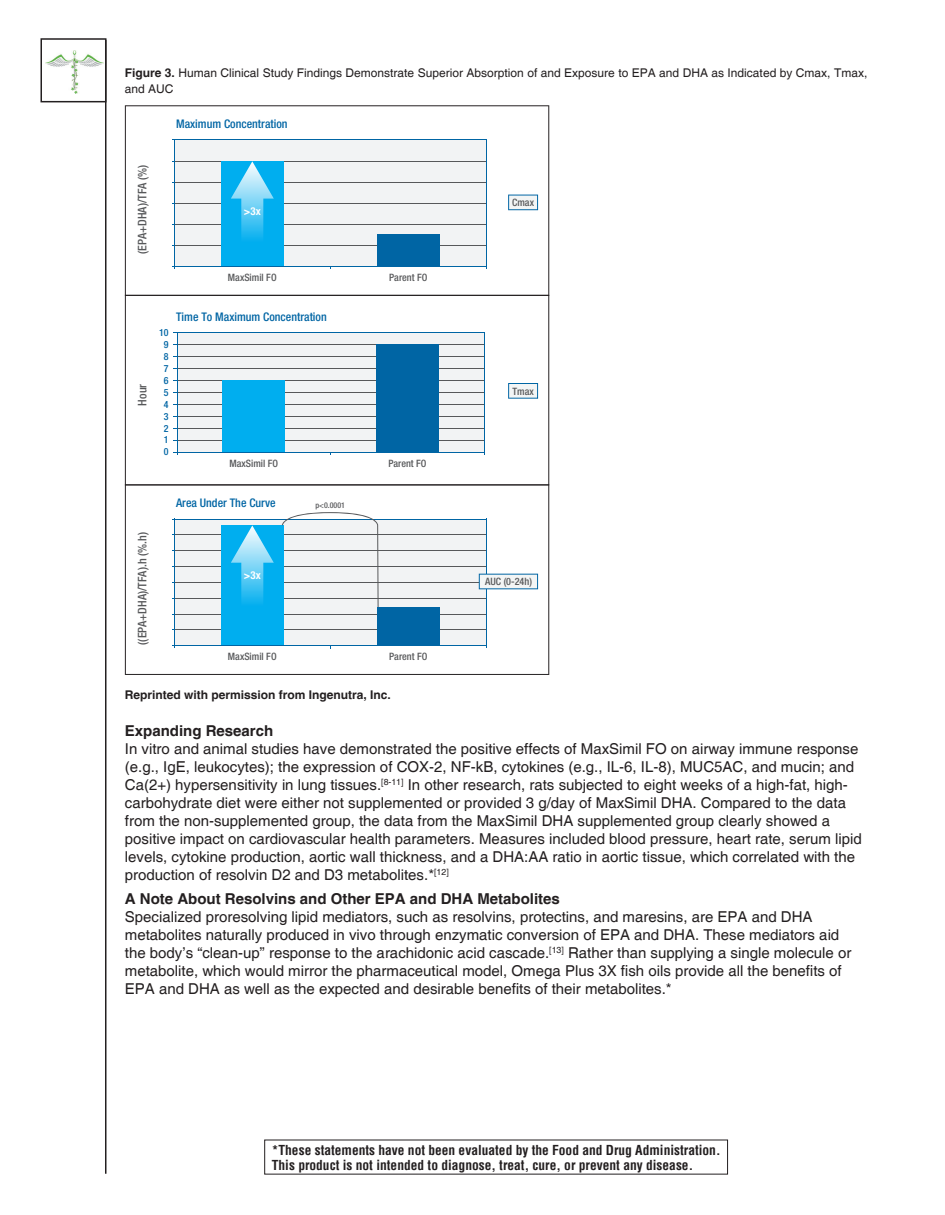
<style>
.page{position:relative;width:945px;height:1215px;background:#fff}
.page>*{position:absolute;margin:0;border:0;box-sizing:border-box;transform-origin:0 0}
.t1{font:15px/18px "Helvetica";color:#231f20}
.t2{font:700 15px "Helvetica";color:#231f20}
.t3{font:700 condensed 13.5px/15px "Helvetica";color:#231f20}
.t4{font:12px/16.5px "Helvetica";color:#231f20}
.t5{font:700 12px "Helvetica";color:#231f20}
.t6{font:500 condensed 11.85px "Helvetica Neue LT Std";color:#0065a4}
.t7{font:500 condensed 11.85px "Helvetica Neue LT Std";color:#57585a}
.t8{font:700 condensed 10.95px "Helvetica Neue LT Std";color:#fff}
.t9{font:500 condensed 10.2px "Helvetica Neue LT Std";color:#57585a}
.t10{font:500 condensed 9.9px/12px "Helvetica Neue LT Std";color:#0065a4}
.t11{font:500 condensed 7.95px "Helvetica Neue LT Std";color:#57585a}
.s1{font-weight:700}
</style>
<div class="page">
<img style="left:45px;top:50px;width:58px;height:44px">
<div style="left:40px;top:38px;width:66px;height:64px;border:2px solid #231f20"></div>
<hr style="left:105px;top:40px;width:1px;height:1134px;background:#231f20">
<svg style="left:125px;top:485px;width:424px;height:190px"></svg>
<div style="left:174px;top:519px;width:312px;height:127px;background:#f2f3f4"></div>
<hr style="left:174px;top:630px;width:312px;height:1px;background:#57585a">
<hr style="left:174px;top:614px;width:312px;height:1px;background:#57585a">
<hr style="left:174px;top:598px;width:312px;height:1px;background:#57585a">
<hr style="left:174px;top:582px;width:312px;height:1px;background:#57585a">
<hr style="left:174px;top:550px;width:312px;height:1px;background:#57585a">
<hr style="left:174px;top:566px;width:312px;height:1px;background:#57585a">
<hr style="left:174px;top:535px;width:312px;height:1px;background:#57585a">
<div style="left:377px;top:607px;width:62px;height:39px;background:#0065a4"></div>
<div style="left:221px;top:525px;width:62px;height:121px;background:#00aeef"></div>
<hr style="left:172px;top:645px;width:314px;height:1px;background:#0065a4">
<hr style="left:172px;top:519px;width:314px;height:1px;background:#0065a4">
<hr style="left:174px;top:519px;width:1px;height:129px;background:#0065a4">
<hr style="left:486px;top:519px;width:1px;height:129px;background:#0065a4">
<svg style="left:479px;top:574px;width:59px;height:15px"></svg>
<svg style="left:231px;top:525px;width:43px;height:78px"></svg>
<svg style="left:282px;top:512px;width:97px;height:95px"></svg>
<svg style="left:125px;top:296px;width:424px;height:189px"></svg>
<svg style="left:125px;top:105px;width:424px;height:191px"></svg>
<svg style="left:231px;top:161px;width:43px;height:81px;background:#3bc0f2"></svg>
<p class="t4" style="left:125px;top:64px;width:744px"><span class="s1">Figure 3.</span> Human Clinical Study Findings Demonstrate Superior Absorption of and Exposure to EPA and DHA as Indicated by Cmax, Tmax, and AUC</p>
<p class="t6" style="left:176px;top:116px;width:113px">Maximum Concentration</p>
<p class="t7" style="left:135px;top:254px;width:91px;rotate:-90deg">(EPA+DHA)/TFA (%)</p>
<p class="t8" style="left:244px;top:204px;width:18px">&gt;3x</p>
<p class="t9" style="left:228px;top:271px;width:50px">MaxSimil FO</p>
<p class="t9" style="left:389px;top:271px;width:40px">Parent FO</p>
<p class="t7" style="left:135px;top:406px;width:23px;rotate:-90deg">Hour</p>
<p class="t6" style="left:176px;top:309px;width:152px">Time To Maximum Concentration</p>
<p class="t10" style="left:159px;top:326px;width:11px">10</p>
<p class="t10" style="left:164px;top:338px;width:6px">9</p>
<p class="t10" style="left:164px;top:350px;width:6px">8</p>
<p class="t10" style="left:164px;top:362px;width:6px">7</p>
<p class="t10" style="left:164px;top:374px;width:6px">6</p>
<p class="t10" style="left:164px;top:386px;width:6px">5</p>
<p class="t10" style="left:164px;top:398px;width:6px">4</p>
<p class="t10" style="left:164px;top:410px;width:6px">3</p>
<p class="t10" style="left:164px;top:422px;width:6px">2</p>
<p class="t10" style="left:164px;top:434px;width:6px">1<br>0</p>
<p class="t9" style="left:230px;top:458px;width:50px">MaxSimil FO</p>
<p class="t9" style="left:388px;top:458px;width:40px">Parent FO</p>
<p class="t7" style="left:135px;top:645px;width:114px;rotate:-90deg">((EPA+DHA)/TFA).h (%.h)</p>
<p class="t6" style="left:176px;top:495px;width:101px">Area Under The Curve</p>
<p class="t8" style="left:244px;top:568px;width:18px">&gt;3x</p>
<p class="t11" style="left:315px;top:501px;width:31px">p&lt;0.0001</p>
<p class="t9" style="left:228px;top:651px;width:50px">MaxSimil FO</p>
<p class="t9" style="left:389px;top:651px;width:40px">Parent FO</p>
<p class="t5" style="left:125px;top:687px;width:267px">Reprinted with permission from Ingenutra, Inc.</p>
<p class="t9" style="left:512px;top:196px;width:23px">Cmax</p>
<p class="t9" style="left:512px;top:385px;width:23px">Tmax</p>
<p class="t9" style="left:485px;top:576px;width:48px">AUC (0-24h)</p>
<p class="t2" style="left:125px;top:721px;width:150px">Expanding Research</p>
<p class="t1" style="left:125px;top:740px;width:738px">In vitro and animal studies have demonstrated the positive effects of MaxSimil FO on airway immune response (e.g., IgE, leukocytes); the expression of COX-2, NF-kB, cytokines (e.g., IL-6, IL-8), MUC5AC, and mucin; and Ca(2+) hypersensitivity in lung tissues.<sup>[8-11]</sup> In other research, rats subjected to eight weeks of a high-fat, high&shy;carbohydrate diet were either not supplemented or provided 3 g/day of MaxSimil DHA. Compared to the data from the non-supplemented group, the data from the MaxSimil DHA supplemented group clearly showed a positive impact on cardiovascular health parameters. Measures included blood pressure, heart rate, serum lipid levels, cytokine production, aortic wall thickness, and a DHA:AA ratio in aortic tissue, which correlated with the production of resolvin D2 and D3 metabolites.*<sup>[12]</sup></p>
<p class="t2" style="left:125px;top:890px;width:437px">A Note About Resolvins and Other EPA and DHA Metabolites</p>
<p class="t1" style="left:125px;top:909px;width:728px">Specialized proresolving lipid mediators, such as resolvins, protectins, and maresins, are EPA and DHA metabolites naturally produced in vivo through enzymatic conversion of EPA and DHA. These mediators aid the body’s “clean-up” response to the arachidonic acid cascade.<sup>[13]</sup> Rather than supplying a single molecule or metabolite, which would mirror the pharmaceutical model, Omega Plus 3X fish oils provide all the benefits of EPA and DHA as well as the expected and desirable benefits of their metabolites.*</p>
<p class="t3" style="left:272px;top:1142px;width:450px">*These statements have not been evaluated by the Food and Drug Administration.<br>This product is not intended to diagnose, treat, cure, or prevent any disease.</p>
</div>
